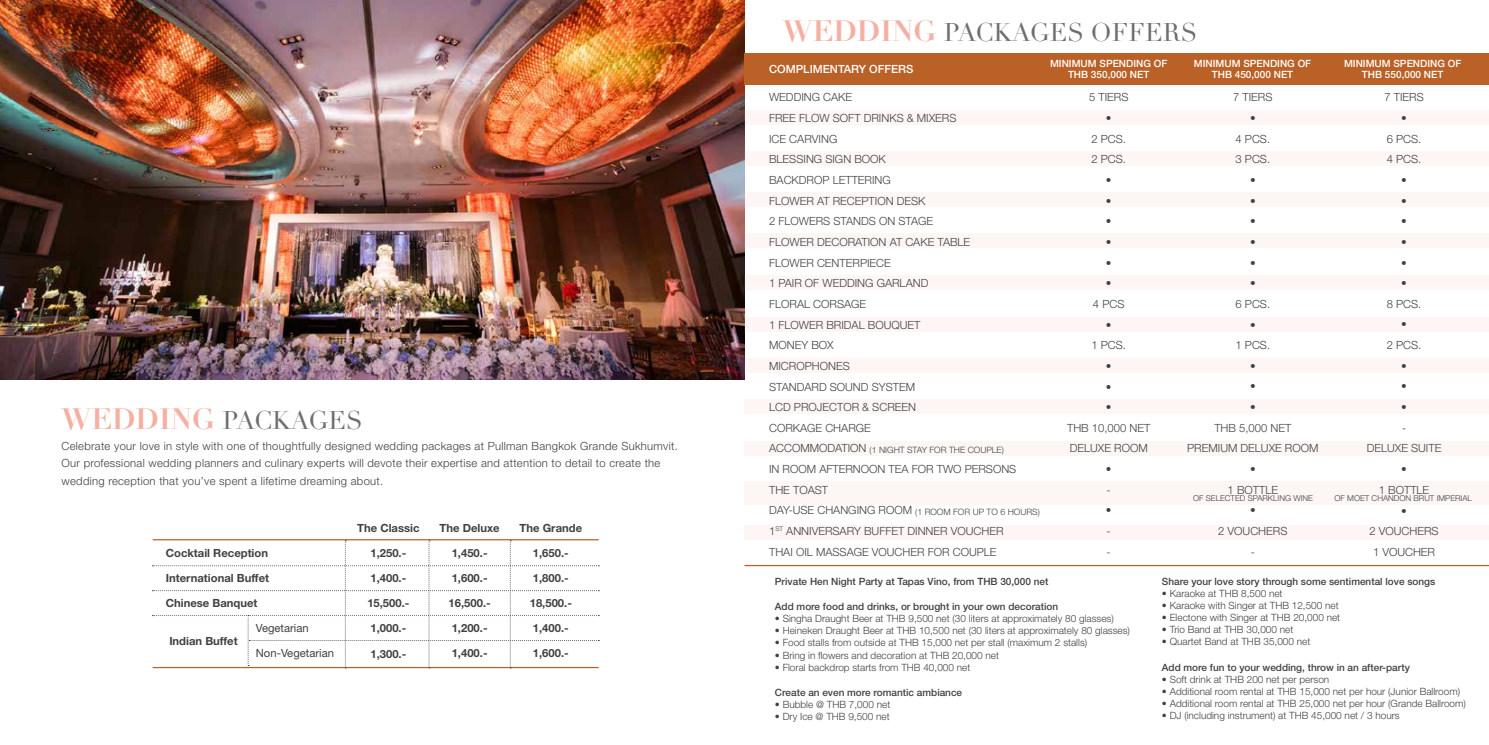
<style>
.page{position:relative;width:1489px;height:745px;background:#fff}
.page>*{position:absolute;margin:0;border:0;box-sizing:border-box;transform-origin:0 0}
.t1{font:25px "Didot";color:#6d6e71}
.t2{font:300 11.25px/20.6px "Helvetica Neue LT Std";color:#414042;text-align:center}
.t3{font:300 11.25px/17.5px "Helvetica Neue LT Std";letter-spacing:.025em;color:#414042}
.t4{font:700 11.25px "Helvetica Neue LT Std";color:#414042}
.t5{font:11.25px "Helvetica Neue LT Std";color:#414042}
.t6{font:500 11.25px "Helvetica Neue LT Std";color:#fff}
.t7{font:300 10px "Helvetica Neue LT Std";color:#414042}
.t8{font:500 10px "Helvetica Neue LT Std";color:#414042}
.t9{font:500 10px/11.2px "Helvetica Neue LT Std";color:#fff;text-align:center}
.t10{font:300 8.75px "Helvetica Neue LT Std";color:#414042}
.t11{font:300 8.12px "Helvetica Neue LT Std";color:#414042}
.s1{font-weight:700;font-size:28.75px;color:#f4b1a3}
.s2{font-size:11.25px}
</style>
<div class="page">
<img style="left:0;top:0;width:744px;height:379px">
<hr style="left:153px;top:538px;width:445px;height:2px;background:#ba6127">
<svg style="left:152px;top:540px;width:447px;height:128px"></svg>
<div style="left:744px;top:53px;width:744px;height:32px;background:#ba6127"></div>
<div style="left:744px;top:110px;width:744px;height:15px;background:#fdf6f4"></div>
<div style="left:744px;top:151px;width:744px;height:15px;background:#fdf6f4"></div>
<div style="left:744px;top:192px;width:744px;height:15px;background:#fdf6f4"></div>
<div style="left:744px;top:233px;width:744px;height:15px;background:#fdf6f4"></div>
<div style="left:744px;top:274px;width:744px;height:15px;background:#fdf6f4"></div>
<div style="left:744px;top:317px;width:744px;height:15px;background:#fdf6f4"></div>
<div style="left:744px;top:357px;width:744px;height:15px;background:#fdf6f4"></div>
<div style="left:744px;top:399px;width:744px;height:15px;background:#fdf6f4"></div>
<div style="left:744px;top:441px;width:744px;height:14px;background:#fdf6f4"></div>
<div style="left:744px;top:524px;width:744px;height:15px;background:#fdf6f4"></div>
<div style="left:744px;top:480px;width:744px;height:24px;background:#fdf6f4"></div>
<hr style="left:744px;top:564px;width:744px;height:2px;background:#ba6127">
<h1 class="t1" style="left:61px;top:405px;width:303px"><span class="s1">WEDDING</span> PACKAGES</h1>
<p class="t3" style="left:61px;top:436px;width:618px">Celebrate your love in style with one of thoughtfully designed wedding packages at Pullman Bangkok Grande Sukhumvit.<br>Our professional wedding planners and culinary experts will devote their expertise and attention to detail to create the wedding reception that you’ve spent a lifetime dreaming about.</p>
<p class="t4" style="left:166px;top:546px;width:104px">Cocktail Reception</p>
<p class="t4" style="left:166px;top:571px;width:105px">International Buffet</p>
<p class="t4" style="left:166px;top:596px;width:93px">Chinese Banquet</p>
<p class="t5" style="left:256px;top:621px;width:54px">Vegetarian</p>
<p class="t5" style="left:256px;top:646px;width:80px">Non-Vegetarian</p>
<p class="t4" style="left:169px;top:633px;width:70px">Indian Buffet</p>
<p class="t4" style="left:357px;top:521px;width:64px">The Classic</p>
<p class="t4" style="left:370px;top:546px;width:37px">1,250.-</p>
<p class="t4" style="left:370px;top:571px;width:37px">1,400.-</p>
<p class="t4" style="left:367px;top:596px;width:44px">15,500.-</p>
<p class="t4" style="left:370px;top:621px;width:37px">1,000.-</p>
<p class="t4" style="left:370px;top:646px;width:37px">1,300.-</p>
<p class="t4" style="left:439px;top:521px;width:61px">The Deluxe</p>
<p class="t4" style="left:451px;top:546px;width:37px">1,450.-</p>
<p class="t4" style="left:451px;top:571px;width:37px">1,600.-</p>
<p class="t4" style="left:448px;top:596px;width:44px">16,500.-</p>
<p class="t4" style="left:451px;top:621px;width:37px">1,200.-</p>
<p class="t4" style="left:451px;top:646px;width:37px">1,400.-</p>
<p class="t4" style="left:519px;top:521px;width:64px">The Grande</p>
<p class="t4" style="left:533px;top:546px;width:37px">1,650.-</p>
<p class="t4" style="left:533px;top:571px;width:37px">1,800.-</p>
<p class="t4" style="left:530px;top:596px;width:44px">18,500.-</p>
<p class="t4" style="left:533px;top:621px;width:37px">1,400.-</p>
<p class="t4" style="left:533px;top:646px;width:37px">1,600.-</p>
<h1 class="t1" style="left:782px;top:17px;width:416px"><span class="s1">WEDDING</span> PACKAGES OFFERS</h1>
<p class="t6" style="left:769px;top:62px;width:146px">COMPLIMENTARY OFFERS</p>
<p class="t9" style="left:1049px;top:58px;width:119px">MINIMUM SPENDING OF<br>THB 350,000 NET</p>
<p class="t9" style="left:1193px;top:58px;width:119px">MINIMUM SPENDING OF<br>THB 450,000 NET</p>
<p class="t9" style="left:1343px;top:58px;width:119px">MINIMUM SPENDING OF<br>THB 550,000 NET</p>
<p class="t2" style="left:769px;top:87px;width:203px;text-align:left">WEDDING CAKE<br>FREE FLOW SOFT DRINKS &amp; MIXERS<br>ICE CARVING<br>BLESSING SIGN BOOK<br>BACKDROP LETTERING<br>FLOWER AT RECEPTION DESK<br>2 FLOWERS STANDS ON STAGE<br>FLOWER DECORATION AT CAKE TABLE<br>FLOWER CENTERPIECE<br>1 PAIR OF WEDDING GARLAND<br>FLORAL CORSAGE<br>1 FLOWER BRIDAL BOUQUET<br>MONEY BOX<br>MICROPHONES<br>STANDARD SOUND SYSTEM<br>LCD PROJECTOR &amp; SCREEN<br>CORKAGE CHARGE</p>
<p class="t10" style="left:769px;top:444px;width:236px"><span class="s2">ACCOMMODATION</span> (1 NIGHT STAY FOR THE COUPLE)</p>
<p class="t2" style="left:769px;top:458px;width:249px;text-align:left">IN ROOM AFTERNOON TEA FOR TWO PERSONS<br>THE TOAST</p>
<p class="t10" style="left:769px;top:505px;width:272px"><span class="s2">DAY-USE CHANGING ROOM</span> (1 ROOM FOR UP TO 6 HOURS)</p>
<p class="t2" style="left:769px;top:520px;width:236px;text-align:left">1<sup>ST</sup> ANNIVERSARY BUFFET DINNER VOUCHER<br>THAI OIL MASSAGE VOUCHER FOR COUPLE</p>
<p class="t2" style="left:1067px;top:87px;width:85px">5 TIERS<br>•<br>2 PCS.<br>2 PCS.<br>•<br>•<br>•<br>•<br>•<br>•<br>4 PCS<br>•<br>1 PCS.<br>•<br>•<br>•<br>THB 10,000 NET<br>DELUXE ROOM •<br>-<br>•<br>-<br>-</p>
<p class="t2" style="left:1187px;top:87px;width:133px">7 TIERS<br>•<br>4 PCS.<br>3 PCS.<br>•<br>•<br>•<br>•<br>•<br>•<br>6 PCS.<br>•<br>1 PCS.<br>•<br>•<br>•<br>THB 5,000 NET<br>PREMIUM DELUXE ROOM •<br>1 BOTTLE<br>•<br>2 VOUCHERS<br>-</p>
<p class="t2" style="left:1366px;top:87px;width:76px">7 TIERS<br>•<br>6 PCS.<br>4 PCS.<br>•<br>•<br>•<br>•<br>•<br>•<br>8 PCS.<br>•<br>2 PCS.<br>•<br>•<br>•<br>-<br>DELUXE SUITE •<br>1 BOTTLE<br>•<br>2 VOUCHERS<br>1 VOUCHER</p>
<p class="t11" style="left:1192px;top:493px;width:121px">OF SELECTED SPARKLING WINE</p>
<p class="t11" style="left:1334px;top:493px;width:139px">OF MOET CHANDON BRUT IMPERIAL</p>
<p class="t8" style="left:775px;top:575px;width:275px">Private Hen Night Party at Tapas Vino, from THB 30,000 net</p>
<p class="t8" style="left:1161px;top:575px;width:275px">Share your love story through some sentimental love songs</p>
<p class="t7" style="left:1161px;top:587px;width:122px">• Karaoke at THB 8,500 net</p>
<p class="t7" style="left:1161px;top:599px;width:178px">• Karaoke with Singer at THB 12,500 net</p>
<p class="t7" style="left:1161px;top:611px;width:180px">• Electone with Singer at THB 20,000 net</p>
<p class="t7" style="left:1161px;top:623px;width:133px">• Trio Band at THB 30,000 net</p>
<p class="t7" style="left:1161px;top:635px;width:150px">• Quartet Band at THB 35,000 net</p>
<p class="t8" style="left:775px;top:600px;width:285px">Add more food and drinks, or brought in your own decoration</p>
<p class="t7" style="left:775px;top:612px;width:340px">• Singha Draught Beer at THB 9,500 net (30 liters at approximately 80 glasses)</p>
<p class="t7" style="left:775px;top:624px;width:356px">• Heineken Draught Beer at THB 10,500 net (30 liters at approximately 80 glasses)</p>
<p class="t7" style="left:775px;top:636px;width:314px">• Food stalls from outside at THB 15,000 net per stall (maximum 2 stalls)</p>
<p class="t7" style="left:775px;top:648px;width:225px">• Bring in flowers and decoration at THB 20,000 net</p>
<p class="t7" style="left:775px;top:660px;width:197px">• Floral backdrop starts from THB 40,000 net</p>
<p class="t8" style="left:775px;top:686px;width:189px">Create an even more romantic ambiance</p>
<p class="t7" style="left:775px;top:697px;width:117px">• Bubble @ THB 7,000 net</p>
<p class="t7" style="left:775px;top:709px;width:116px">• Dry Ice @ THB 9,500 net</p>
<p class="t8" style="left:1161px;top:661px;width:249px">Add more fun to your wedding, throw in an after-party</p>
<p class="t7" style="left:1161px;top:672px;width:169px">• Soft drink at THB 200 net per person</p>
<p class="t7" style="left:1161px;top:684px;width:300px">• Additional room rental at THB 15,000 net per hour (Junior Ballroom)</p>
<p class="t7" style="left:1161px;top:696px;width:305px">• Additional room rental at THB 25,000 net per hour (Grande Ballroom)</p>
<p class="t7" style="left:1161px;top:708px;width:239px">• DJ (including instrument) at THB 45,000 net / 3 hours</p>
</div>
